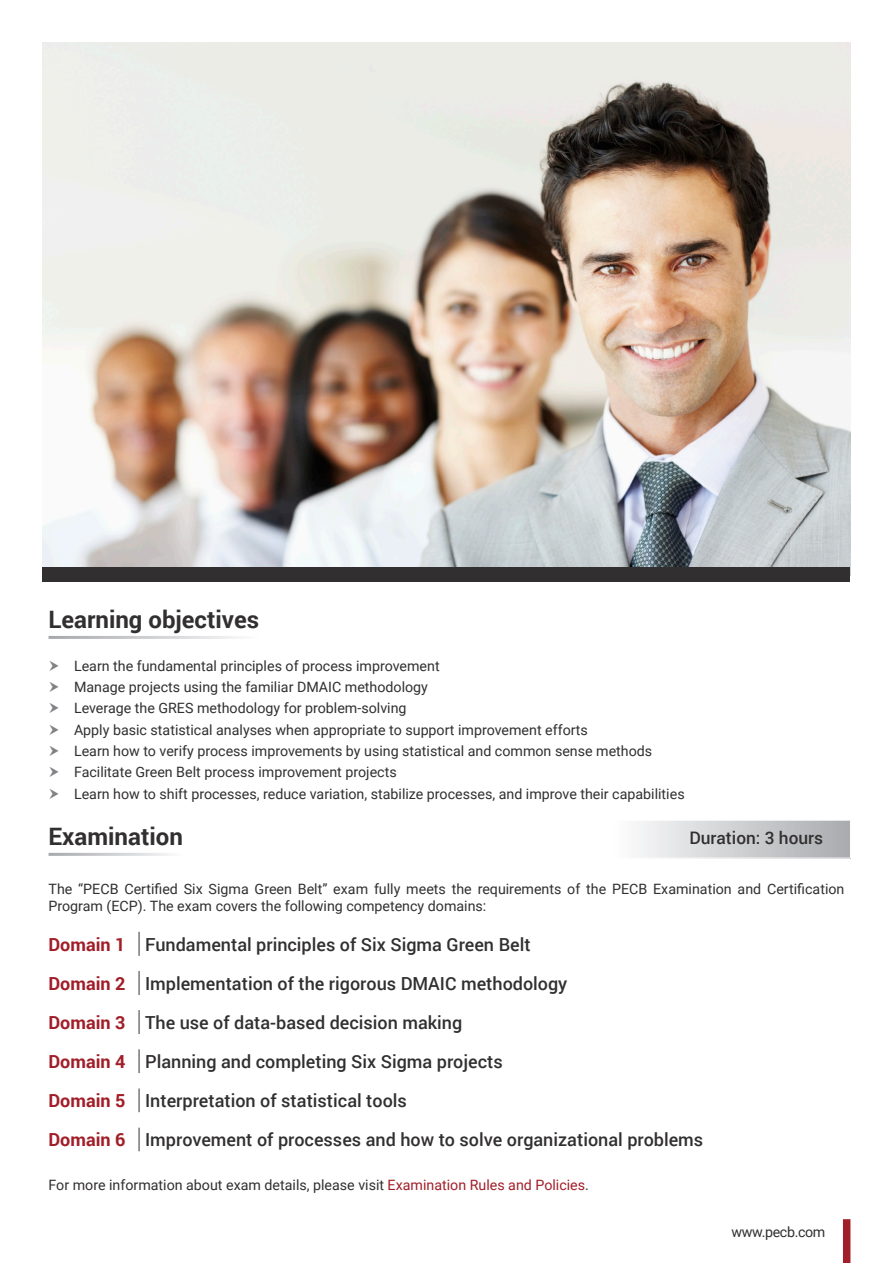
<style>
.page{position:relative;width:893px;height:1263px;background:#fff}
.page>*{position:absolute;margin:0;border:0;box-sizing:border-box;transform-origin:0 0}
.t1{font:700 24px "Roboto";color:#312f30}
.t2{font:500 18px "Roboto";color:#312f30}
.t3{font:700 18px "Roboto";color:#a11e29}
.t4{font:500 17.25px "Roboto";color:#312f30}
.Bullet_Points{font:14.25px/16.5px "Roboto";color:#312f30}
.Bullet_Points-2{font:14.25px "Roboto";letter-spacing:-.025em;color:#312f30}
.s1{color:#a11e29}
</style>
<div class="page">
<img style="left:43px;top:43px;width:807px;height:524px">
<div style="left:843px;top:1219px;width:7px;height:44px;background:#a11e29"></div>
<div style="left:43px;top:567px;width:807px;height:15px;background:#312f30"></div>
<svg style="left:639px;top:821px;width:211px;height:37px;background:#cecfd1"></svg>
<hr style="left:138px;top:932px;width:2px;height:24px;background:#76787b">
<hr style="left:138px;top:971px;width:2px;height:24px;background:#76787b">
<hr style="left:138px;top:1010px;width:2px;height:24px;background:#76787b">
<hr style="left:138px;top:1049px;width:2px;height:24px;background:#76787b">
<hr style="left:138px;top:1088px;width:2px;height:24px;background:#76787b">
<hr style="left:138px;top:1127px;width:2px;height:24px;background:#76787b">
<p class="t1" style="left:49px;top:603px;width:212px">Learning objectives</p>
<p class="Bullet_Points" style="left:74px;top:657px;width:367px">Learn the fundamental principles of process improvement</p>
<p class="Bullet_Points" style="left:74px;top:678px;width:355px">Manage projects using the familiar DMAIC methodology</p>
<p class="Bullet_Points" style="left:74px;top:699px;width:334px">Leverage the GRES methodology for problem-solving</p>
<p class="Bullet_Points" style="left:74px;top:721px;width:515px">Apply basic statistical analyses when appropriate to support improvement efforts</p>
<p class="Bullet_Points" style="left:74px;top:742px;width:580px">Learn how to verify process improvements by using statistical and common sense methods</p>
<p class="Bullet_Points" style="left:74px;top:763px;width:324px">Facilitate Green Belt process improvement projects</p>
<p class="Bullet_Points" style="left:74px;top:785px;width:612px">Learn how to shift processes, reduce variation, stabilize processes, and improve their capabilities</p>
<p class="t1" style="left:49px;top:820px;width:136px">Examination</p>
<p class="t4" style="left:689px;top:826px;width:135px">Duration: 3 hours</p>
<p class="Bullet_Points" style="left:49px;top:880px;width:797px">The “PECB Certified Six Sigma Green Belt” exam fully meets the requirements of the PECB Examination and Certification<br>Program (ECP). The exam covers the following competency domains:</p>
<p class="t3" style="left:49px;top:931px;width:78px">Domain 1</p>
<p class="t2" style="left:145px;top:931px;width:387px">Fundamental principles of Six Sigma Green Belt</p>
<p class="t3" style="left:49px;top:971px;width:78px">Domain 2</p>
<p class="t2" style="left:145px;top:971px;width:424px">Implementation of the rigorous DMAIC methodology</p>
<p class="t3" style="left:49px;top:1010px;width:78px">Domain 3</p>
<p class="t2" style="left:145px;top:1010px;width:319px">The use of data-based decision making</p>
<p class="t3" style="left:49px;top:1049px;width:78px">Domain 4</p>
<p class="t2" style="left:145px;top:1049px;width:359px">Planning and completing Six Sigma projects</p>
<p class="t3" style="left:49px;top:1088px;width:78px">Domain 5</p>
<p class="t2" style="left:145px;top:1088px;width:263px">Interpretation of statistical tools</p>
<p class="t3" style="left:49px;top:1127px;width:78px">Domain 6</p>
<p class="t2" style="left:145px;top:1127px;width:560px">Improvement of processes and how to solve organizational problems</p>
<p class="Bullet_Points" style="left:49px;top:1176px;width:542px">For more information about exam details, please visit <span class="s1">Examination Rules and Policies</span>.</p>
<p class="Bullet_Points-2" style="left:731px;top:1221px;width:95px">www.pecb.com</p>
</div>
